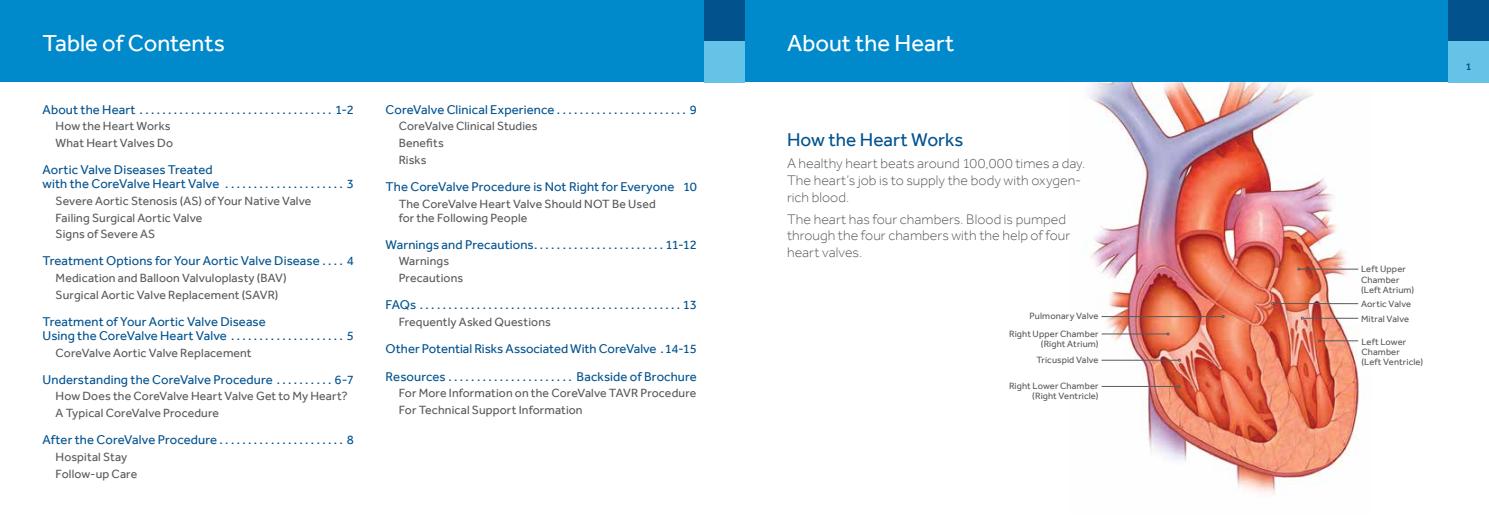
<style>
.page{position:relative;width:1489px;height:525px;background:#fff}
.page>*{position:absolute;margin:0;border:0;box-sizing:border-box;transform-origin:0 0}
.t1{font:23.75px "Effra";letter-spacing:-.005em;color:#fff}
.t2{font:19px "Effra";color:#02528e}
.t3{font:300 14.25px/16.6px "Effra";letter-spacing:.005em;color:#58595b}
.t4{font:13px/14px "Effra";letter-spacing:.005em;color:#02528e}
.t5{font:12.25px/16.6px "Effra";letter-spacing:.01em;color:#58595b}
.t6{font:500 10.38px "Effra";color:#02528e}
.t7{font:9.38px/10.4px "Effra";letter-spacing:.015em;color:#58595b;text-align:right}
</style>
<div class="page">
<div style="left:744px;top:0;width:733px;height:82px;background:#008acb"></div>
<div style="left:1447px;top:0;width:41px;height:41px;background:#02528e"></div>
<div style="left:1447px;top:41px;width:41px;height:41px;background:#64c3e6"></div>
<div style="left:0;top:0;width:744px;height:82px;background:#008acb"></div>
<div style="left:703px;top:0;width:41px;height:41px;background:#02528e"></div>
<div style="left:703px;top:41px;width:41px;height:41px;background:#64c3e6"></div>
<img style="left:1084px;top:82px;width:276px;height:412px">
<hr style="left:1101px;top:333px;width:65px;height:1px;background:#58595b">
<hr style="left:1101px;top:386px;width:77px;height:1px;background:#58595b">
<hr style="left:1101px;top:360px;width:77px;height:1px;background:#58595b">
<hr style="left:1101px;top:316px;width:120px;height:1px;background:#58595b">
<hr style="left:1320px;top:340px;width:37px;height:1px;background:#58595b">
<hr style="left:1303px;top:318px;width:55px;height:1px;background:#58595b">
<hr style="left:1299px;top:269px;width:59px;height:1px;background:#58595b">
<hr style="left:1273px;top:303px;width:85px;height:1px;background:#58595b">
<h1 class="t1" style="left:43px;top:29px;width:184px">Table of Contents</h1>
<p class="t4" style="left:43px;top:102px;width:100px">About the Heart ...................................</p>
<p class="t4" style="left:335px;top:102px;width:20px">1-2</p>
<p class="t5" style="left:43px;top:118px;width:132px;text-align:right">H ow the H eart Works<br>What H eart Valves Do</p>
<p class="t4" style="left:43px;top:163px;width:185px">Aortic Valve Diseases Treated with the CoreValve H eart Valve ......................</p>
<p class="t4" style="left:347px;top:177px;width:9px">3</p>
<p class="t5" style="left:56px;top:192px;width:257px;text-indent:-13px">Severe Aortic Stenosis (AS ) of Your Native Valve<br>Failing Surgical Aortic Valve<br>Signs of Severe AS</p>
<p class="t4" style="left:43px;top:254px;width:283px">Treatment Options for Your Aortic Valve Disease .....</p>
<p class="t4" style="left:347px;top:254px;width:9px">4</p>
<p class="t5" style="left:56px;top:269px;width:233px">Medication and Balloon Valvuloplasty (BAV)<br>Surgical Aortic Valve Replacement (SA VR)</p>
<p class="t4" style="left:43px;top:314px;width:225px">Treatment of Your Aortic Valve Disease<br>Using the CoreValve H eart Valve .....................</p>
<p class="t4" style="left:347px;top:328px;width:9px">5</p>
<p class="t5" style="left:56px;top:344px;width:197px">CoreValve Aortic Valve Replacement</p>
<p class="t4" style="left:43px;top:372px;width:237px">Understanding the CoreValve Procedure ...........</p>
<p class="t4" style="left:334px;top:372px;width:21px">6-7</p>
<p class="t5" style="left:56px;top:387px;width:293px;text-indent:-13px">H ow Does the CoreValve H eart Valve Get to My H eart?<br>A Typical CoreValve Procedure</p>
<p class="t4" style="left:43px;top:432px;width:179px">After the CoreValve Procedure.......................</p>
<p class="t4" style="left:347px;top:432px;width:9px">8</p>
<p class="t5" style="left:56px;top:448px;width:83px;text-indent:-13px">H ospital Stay<br>Follow-up Care</p>
<p class="t4" style="left:385px;top:102px;width:173px">CoreValve Clinical Experience........................</p>
<p class="t4" style="left:689px;top:102px;width:9px">9</p>
<p class="t5" style="left:398px;top:118px;width:140px">CoreValve Clinical Studies</p>
<p class="t5" style="left:398px;top:134px;width:47px">Benefits</p>
<p class="t5" style="left:385px;top:151px;width:42px">Risks</p>
<p class="t4" style="left:385px;top:179px;width:313px">The CoreValve Procedure is Not Right for Everyone 10</p>
<p class="t5" style="left:398px;top:196px;width:259px;line-height:14px;text-indent:-13px">The CoreValve H eart Valve Should NOT Be Used for the Following People</p>
<p class="t4" style="left:385px;top:237px;width:152px">Warnings and Precautions........................</p>
<p class="t4" style="left:665px;top:237px;width:33px">11-12</p>
<p class="t5" style="left:398px;top:253px;width:66px">Warnings<br>Precautions</p>
<p class="t4" style="left:385px;top:298px;width:37px">FAQs ...............................................</p>
<p class="t4" style="left:682px;top:298px;width:16px">13</p>
<p class="t5" style="left:398px;top:313px;width:154px">Frequently Asked Questions</p>
<p class="t4" style="left:385px;top:335px;width:313px;line-height:27.2px">Other Potential Risks Associated With CoreValve. 14-15<br>Resources.......................</p>
<p class="t4" style="left:576px;top:369px;width:122px">Backside of Brochure</p>
<p class="t5" style="left:398px;top:384px;width:299px">For More Information on the CoreValve TAVR Procedure<br>For Technical Support Information</p>
<h1 class="t1" style="left:787px;top:29px;width:169px">About the Heart</h1>
<h2 class="t2" style="left:787px;top:129px;width:178px">How the H eart Works</h2>
<p class="t3" style="left:787px;top:155px;width:300px">A healthy heart beats around 100,000 times a day.<br>The heart’s job is to supply the body with oxygen&shy;rich blood.</p>
<p class="t3" style="left:787px;top:210px;width:285px">The heart has four chambers. Blood is pumped through the four chambers with the help of four heart valves.</p>
<p class="t7" style="left:1029px;top:310px;width:71px">Pulmonary Valve</p>
<p class="t7" style="left:1009px;top:328px;width:91px">Right Upper Chamber (Right Atrium)</p>
<p class="t7" style="left:1036px;top:354px;width:64px">Tricuspid Valve</p>
<p class="t7" style="left:1008px;top:380px;width:91px">Right Lower Chamber (Right Ventricle)</p>
<p class="t6" style="left:1465px;top:60px;width:7px">1</p>
<p class="t7" style="left:1360px;top:264px;width:55px;text-align:left">Left Upper<br>Chamber (Left Atrium)</p>
<p class="t7" style="left:1360px;top:298px;width:52px">Aortic Valve</p>
<p class="t7" style="left:1360px;top:313px;width:50px">Mitral Valve</p>
<p class="t7" style="left:1361px;top:336px;width:63px;text-align:left">Left Lower<br>Chamber<br>(Left Ventricle)</p>
</div>
